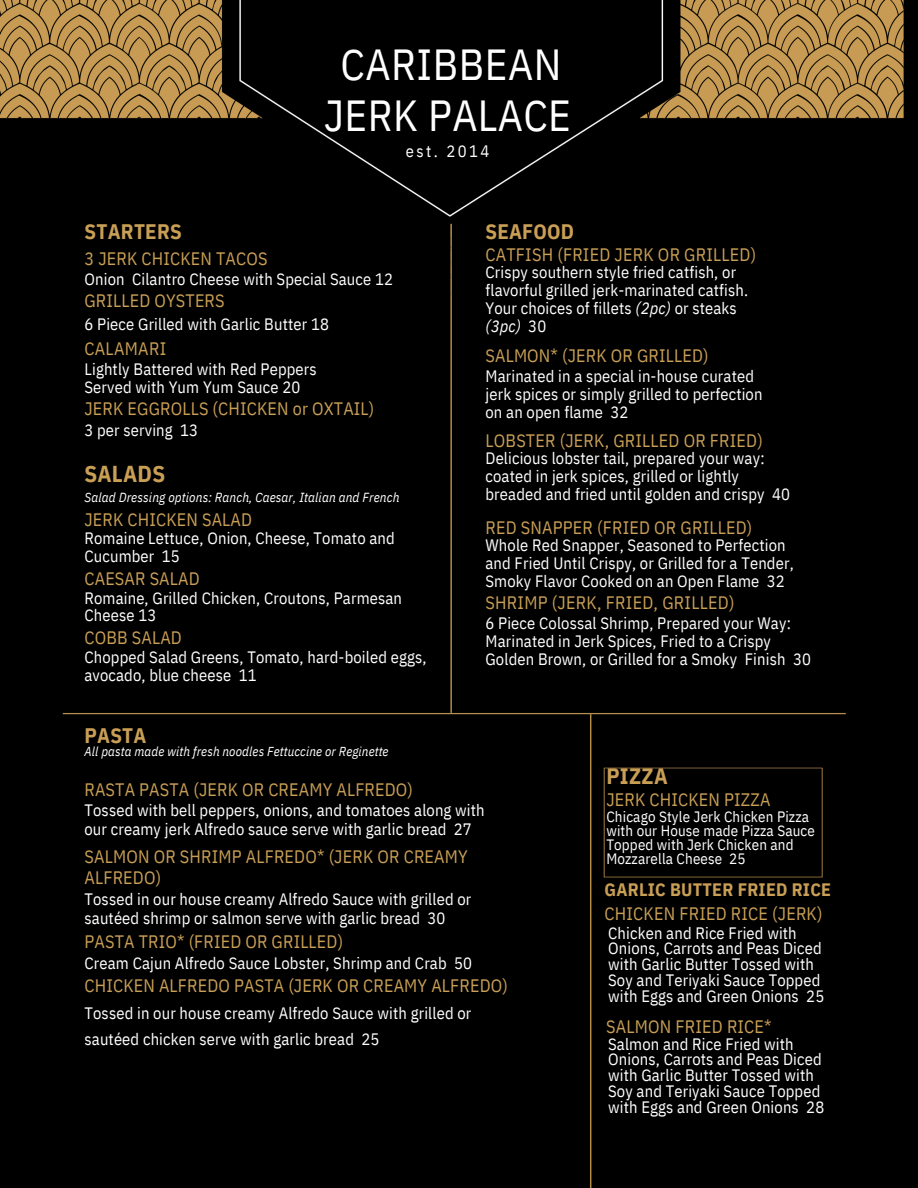
<style>
.page{position:relative;width:918px;height:1188px;background:#fff}
.page>*{position:absolute;margin:0;border:0;box-sizing:border-box;transform-origin:0 0}
.t1{font:43.5px "IBM Plex Sans Cond";letter-spacing:.01em;color:#fff}
.t2{font:700 23.1px "IBM Plex Sans Cond";letter-spacing:.01em;color:#c99f55}
.t3{font:700 22.2px "IBM Plex Sans Cond";letter-spacing:.015em;color:#c99f55}
.t4{font:700 21px "IBM Plex Sans Cond";letter-spacing:.01em;color:#c99f55}
.t5{font:18px/21.3px "IBM Plex Sans Cond";letter-spacing:.01em;color:#c99f55}
.t6{font:700 18px "IBM Plex Sans Cond";letter-spacing:.015em;color:#c99f55}
.t7{font:16.5px/18px "IBM Plex Sans Cond";letter-spacing:.01em;color:#fff}
.t8{font:15px/14.2px "IBM Plex Sans Cond";letter-spacing:.01em;color:#fff}
.t9{font:italic 13.2px "IBM Plex Sans Cond";letter-spacing:.01em;color:#fff}
.t10{font:italic 12.9px "IBM Plex Sans Cond";letter-spacing:.01em;color:#fff}
.s1{font-style:italic}
</style>
<div class="page">
<div style="left:0;top:0;width:911px;height:1188px;background:#000"></div>
<h4 class="t1" style="left:341px;top:35px;width:222px">CARIBBEAN</h4>
<p class="t1" style="left:324px;top:87px;width:248px">JERK PALACE</p>
<p class="t7" style="left:406px;top:141px;width:85px">est. 2014</p>
<p class="t4" style="left:85px;top:217px;width:99px">STARTERS</p>
<p class="t5" style="left:85px;top:247px;width:184px">3 JERK CHICKEN TACOS</p>
<p class="t7" style="left:85px;top:270px;width:310px">Onion Cilantro Cheese with Special Sauce 12</p>
<p class="t5" style="left:85px;top:290px;width:142px">GRILLED OYSTERS</p>
<p class="t7" style="left:85px;top:315px;width:246px">6 Piece Grilled with Garlic Butter 18</p>
<p class="t5" style="left:85px;top:337px;width:83px">CALAMARI</p>
<p class="t7" style="left:85px;top:360px;width:234px">Lightly Battered with Red Peppers<br>Served with Yum Yum Sauce 20</p>
<p class="t5" style="left:85px;top:398px;width:291px">JERK EGGROLLS (CHICKEN or OXTAIL)</p>
<p class="t7" style="left:85px;top:421px;width:115px">3 per serving 13</p>
<h1 class="t2" style="left:85px;top:458px;width:82px">SALADS</h1>
<h1 class="t9" style="left:85px;top:488px;width:316px">Salad Dressing options: Ranch, Caesar, Italian and French</h1>
<h1 class="t5" style="left:85px;top:508px;width:169px">JERK CHICKEN SALAD</h1>
<h1 class="t7" style="left:85px;top:530px;width:312px;line-height:17.5px">Romaine Lettuce, Onion, Cheese, Tomato and<br>Cucumber 15</h1>
<h1 class="t5" style="left:85px;top:568px;width:117px">CAESAR SALAD</h1>
<h1 class="t7" style="left:85px;top:589px;width:319px;line-height:17.5px">Romaine, Grilled Chicken, Croutons, Parmesan<br>Cheese 13</h1>
<h1 class="t5" style="left:85px;top:627px;width:99px">COBB SALAD</h1>
<h1 class="t7" style="left:85px;top:648px;width:344px;line-height:17.5px">Chopped Salad Greens, Tomato, hard-boiled eggs, avocado, blue cheese 11</h1>
<h4 class="t4" style="left:486px;top:217px;width:90px">SEAFOOD</h4>
<h4 class="t5" style="left:486px;top:244px;width:272px">CATFISH (FRIED JERK OR GRILLED)</h4>
<h4 class="t7" style="left:486px;top:263px;width:264px">Crispy southern style fried catfish, or flavorful grilled jerk-marinated catfish.<br>Your choices of fillets <span class="s1">(2pc)</span> or steaks <span class="s1">(3pc)</span></h4>
<h4 class="t7" style="left:528px;top:317px;width:19px">30</h4>
<p class="t5" style="left:486px;top:344px;width:225px">SALMON* (JERK OR GRILLED)</p>
<p class="t7" style="left:486px;top:367px;width:279px">Marinated in a special in-house curated jerk spices or simply grilled to perfection on an open flame 32</p>
<p class="t5" style="left:486px;top:430px;width:279px">LOBSTER (JERK, GRILLED OR FRIED)</p>
<p class="t7" style="left:486px;top:449px;width:306px">Delicious lobster tail, prepared your way: coated in jerk spices, grilled or lightly breaded and fried until golden and crispy 40</p>
<h4 class="t5" style="left:486px;top:516px;width:268px">RED SNAPPER (FRIED OR GRILLED)</h4>
<h4 class="t7" style="left:486px;top:535px;width:310px">Whole Red Snapper, Seasoned to Perfection and Fried Until Crispy, or Grilled for a Tender,<br>Smoky Flavor Cooked on an Open Flame 32</h4>
<h4 class="t5" style="left:486px;top:592px;width:250px">SHRIMP (JERK, FRIED, GRILLED)</h4>
<h4 class="t7" style="left:486px;top:614px;width:327px">6 Piece Colossal Shrimp, Prepared your Way:<br>Marinated in Jerk Spices, Fried to a Crispy<br>Golden Brown, or Grilled for a Smoky Finish 30</h4>
<p class="t4" style="left:85px;top:722px;width:63px">PASTA</p>
<p class="t10" style="left:85px;top:743px;width:306px">All pasta made with fresh noodles Fettuccine or Reginette</p>
<p class="t5" style="left:85px;top:779px;width:330px">RASTA PASTA (JERK OR CREAMY ALFREDO)</p>
<p class="t7" style="left:85px;top:800px;width:402px;line-height:19.5px">Tossed with bell peppers, onions, and tomatoes along with our creamy jerk Alfredo sauce serve with garlic bread 27</p>
<h4 class="t5" style="left:85px;top:845px;width:385px">SALMON OR SHRIMP ALFREDO* (JERK OR CREAMY<br>ALFREDO)</h4>
<h4 class="t7" style="left:85px;top:889px;width:388px;line-height:19.2px">Tossed in our house creamy Alfredo Sauce with grilled or sautéed shrimp or salmon serve with garlic bread 30</h4>
<h4 class="t5" style="left:85px;top:931px;width:260px">PASTA TRIO* (FRIED OR GRILLED)</h4>
<h4 class="t7" style="left:85px;top:953px;width:389px">Cream Cajun Alfredo Sauce Lobster, Shrimp and Crab 50</h4>
<h4 class="t5" style="left:85px;top:975px;width:425px">CHICKEN ALFREDO PASTA (JERK OR CREAMY ALFREDO)</h4>
<h4 class="t7" style="left:85px;top:1000px;width:388px;line-height:25.8px">Tossed in our house creamy Alfredo Sauce with grilled or sautéed chicken serve with garlic bread 25</h4>
<h4 class="t3" style="left:606px;top:761px;width:63px">PIZZA</h4>
<h4 class="t5" style="left:606px;top:788px;width:166px">JERK CHICKEN PIZZA</h4>
<h4 class="t8" style="left:606px;top:809px;width:210px">Chicago Style Jerk Chicken Pizza with our House made Pizza Sauce<br>Topped with Jerk Chicken and<br>Mozzarella Cheese 25</h4>
<h5 class="t6" style="left:605px;top:878px;width:228px">GARLIC BUTTER FRIED RICE</h5>
<h2 class="t5" style="left:605px;top:902px;width:219px">CHICKEN FRIED RICE (JERK)</h2>
<h3 class="t7" style="left:608px;top:924px;width:218px;line-height:15.8px">Chicken and Rice Fried with<br>Onions, Carrots and Peas Diced with Garlic Butter Tossed with<br>Soy and Teriyaki Sauce Topped with Eggs and Green Onions 25</h3>
<h4 class="t5" style="left:606px;top:1016px;width:167px">SALMON FRIED RICE*</h4>
<h3 class="t7" style="left:608px;top:1036px;width:218px;line-height:15.8px">Salmon and Rice Fried with<br>Onions, Carrots and Peas Diced with Garlic Butter Tossed with<br>Soy and Teriyaki Sauce Topped with Eggs and Green Onions 28</h3>
</div>
